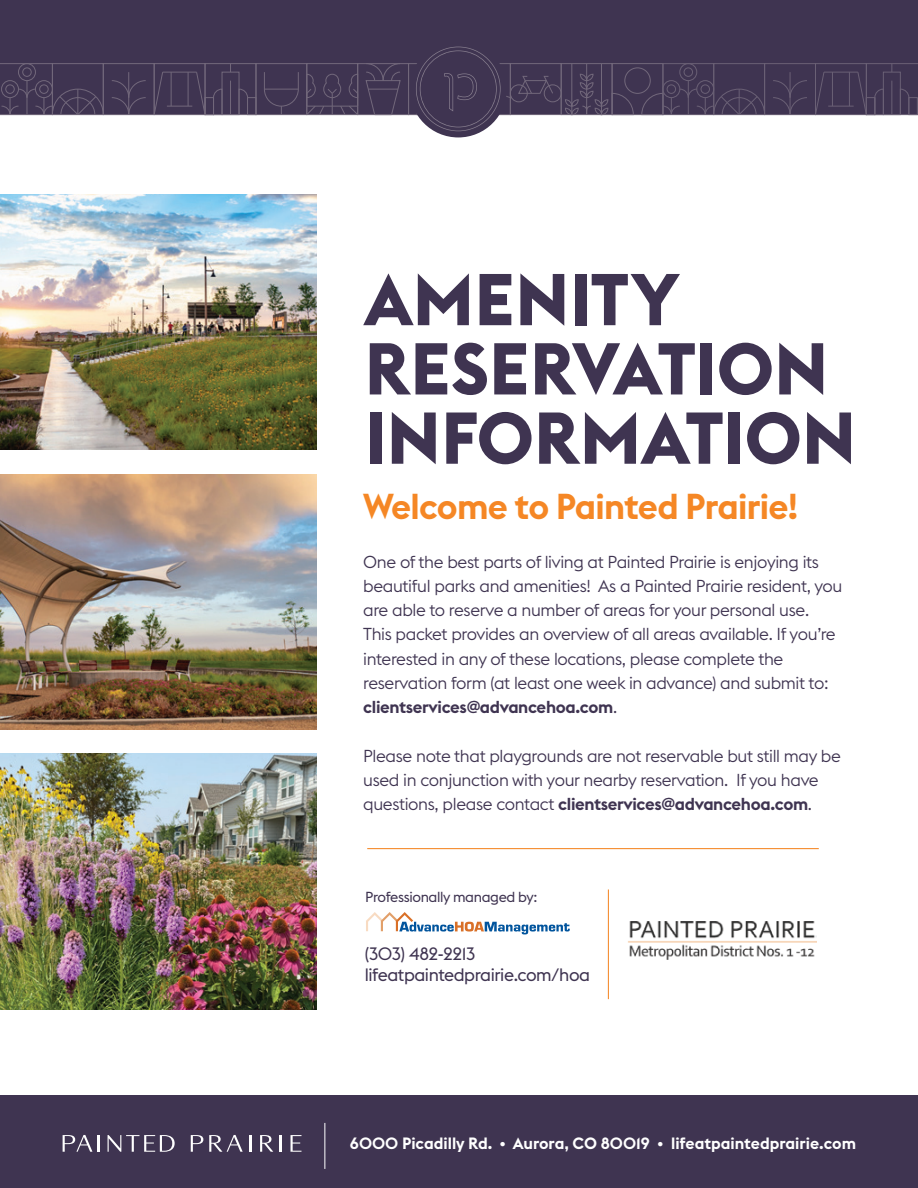
<style>
.page{position:relative;width:918px;height:1188px;background:#fff}
.page>*{position:absolute;margin:0;border:0;box-sizing:border-box;transform-origin:0 0}
.t1{font:700 72.15px/69.3px "Euclid Flex";letter-spacing:-.005em;color:#3f3451}
.t2{font:600 35.55px "Euclid Flex";letter-spacing:-.02em;color:#f58725}
.t3{font:17.7px/21.5px "Euclid Flex";letter-spacing:-.025em;color:#3f3451}
.t4{font:300 17.1px/24.3px "Euclid Flex";letter-spacing:-.02em;color:#3f3451}
.t5{font:600 16.2px "Euclid Flex";color:#fff}
.t6{font:14.4px "Euclid Flex";letter-spacing:-.025em;color:#3f3451}
.s1{font-weight:600}
</style>
<div class="page">
<div style="left:0;top:0;width:918px;height:115px;background:#3f3451"></div>
<div style="left:0;top:1096px;width:918px;height:92px;background:#3f3451"></div>
<svg style="left:264px;top:72px;width:35px;height:41px"></svg>
<hr style="left:264px;top:89px;width:34px;height:1px;background:#72687b">
<div style="left:256px;top:63px;width:51px;height:52px;border:1px solid #72687b"></div>
<div style="left:103px;top:63px;width:52px;height:52px;border:1px solid #72687b"></div>
<hr style="left:128px;top:72px;width:1px;height:43px;background:#72687b">
<svg style="left:111px;top:80px;width:36px;height:35px"></svg>
<div style="left:154px;top:63px;width:51px;height:52px;border:1px solid #72687b"></div>
<svg style="left:153px;top:71px;width:53px;height:45px"></svg>
<div style="left:408px;top:63px;width:52px;height:52px;border:1px solid #72687b"></div>
<div style="left:357px;top:63px;width:52px;height:52px;border:1px solid #72687b"></div>
<svg style="left:365px;top:63px;width:36px;height:53px"></svg>
<svg style="left:0;top:63px;width:104px;height:53px"></svg>
<div style="left:306px;top:63px;width:52px;height:52px;border:1px solid #72687b"></div>
<svg style="left:306px;top:73px;width:53px;height:43px"></svg>
<div style="left:612px;top:63px;width:51px;height:52px;border:1px solid #72687b"></div>
<div style="left:624px;top:67px;width:27px;height:27px;border:1px solid #72687b;border-radius:50%"></div>
<div style="left:561px;top:63px;width:52px;height:52px;border:1px solid #72687b"></div>
<hr style="left:586px;top:64px;width:1px;height:42px;background:#72687b">
<hr style="left:571px;top:64px;width:1px;height:51px;background:#72687b">
<svg style="left:565px;top:73px;width:69px;height:42px"></svg>
<hr style="left:601px;top:64px;width:1px;height:51px;background:#72687b">
<div style="left:205px;top:63px;width:51px;height:52px;border:1px solid #72687b"></div>
<div style="left:222px;top:72px;width:17px;height:43px;border:1px solid #72687b"></div>
<svg style="left:238px;top:88px;width:10px;height:27px"></svg>
<div style="left:247px;top:97px;width:9px;height:18px;border:1px solid #72687b"></div>
<svg style="left:213px;top:88px;width:10px;height:27px"></svg>
<hr style="left:230px;top:81px;width:1px;height:34px;background:#72687b">
<div style="left:205px;top:97px;width:9px;height:18px;border:1px solid #72687b"></div>
<div style="left:510px;top:63px;width:52px;height:52px;border:1px solid #72687b"></div>
<div style="left:510px;top:84px;width:18px;height:18px;border:1px solid #72687b;border-radius:50%"></div>
<div style="left:544px;top:84px;width:18px;height:18px;border:1px solid #72687b;border-radius:50%"></div>
<svg style="left:517px;top:76px;width:37px;height:18px"></svg>
<div style="left:713px;top:63px;width:52px;height:52px;border:1px solid #6a6075"></div>
<div style="left:764px;top:63px;width:52px;height:52px;border:1px solid #6a6075"></div>
<hr style="left:790px;top:72px;width:1px;height:43px;background:#6a6075">
<svg style="left:772px;top:80px;width:36px;height:35px"></svg>
<div style="left:662px;top:63px;width:52px;height:52px;border:1px solid #6a6075"></div>
<hr style="left:688px;top:81px;width:1px;height:34px;background:#6a6075">
<div style="left:679px;top:63px;width:18px;height:18px;border:1px solid #6a6075;border-radius:50%"></div>
<div style="left:684px;top:67px;width:9px;height:10px;border:1px solid #6a6075;border-radius:50%"></div>
<div style="left:696px;top:80px;width:18px;height:18px;border:1px solid #6a6075;border-radius:50%"></div>
<div style="left:662px;top:80px;width:18px;height:18px;border:1px solid #6a6075;border-radius:50%"></div>
<div style="left:667px;top:84px;width:9px;height:10px;border:1px solid #6a6075;border-radius:50%"></div>
<div style="left:701px;top:84px;width:9px;height:10px;border:1px solid #6a6075;border-radius:50%"></div>
<svg style="left:641px;top:88px;width:124px;height:28px"></svg>
<svg style="left:814px;top:63px;width:104px;height:53px"></svg>
<img style="left:0;top:194px;width:316px;height:256px">
<img style="left:0;top:474px;width:316px;height:256px">
<img style="left:0;top:754px;width:316px;height:255px">
<svg style="left:63px;top:1135px;width:29px;height:17px"></svg>
<svg style="left:98px;top:1135px;width:2px;height:17px"></svg>
<svg style="left:108px;top:1135px;width:67px;height:17px"></svg>
<svg style="left:191px;top:1135px;width:12px;height:17px"></svg>
<svg style="left:249px;top:1135px;width:2px;height:17px"></svg>
<svg style="left:260px;top:1135px;width:13px;height:17px"></svg>
<svg style="left:209px;top:1135px;width:34px;height:17px"></svg>
<svg style="left:279px;top:1135px;width:2px;height:17px"></svg>
<svg style="left:291px;top:1135px;width:10px;height:17px"></svg>
<hr style="left:324px;top:1123px;width:1px;height:46px;background:#fff">
<div style="left:410px;top:40px;width:97px;height:97px;background:#3f3451;border-radius:50%"></div>
<svg style="left:416px;top:47px;width:95px;height:84px"></svg>
<hr style="left:367px;top:848px;width:452px;height:1px;background:#f58725">
<svg style="left:366px;top:912px;width:204px;height:22px"></svg>
<img style="left:628px;top:921px;width:188px;height:38px">
<hr style="left:608px;top:889px;width:1px;height:110px;background:#f58725">
<h1 class="t1" style="left:364px;top:266px;width:494px">AMENITY<br>RESERVATION<br>INFORMATION</h1>
<h2 class="t2" style="left:363px;top:486px;width:437px">Welcome to Painted Prairie!</h2>
<p class="t4" style="left:363px;top:550px;width:481px">One of the best parts of living at Painted Prairie is enjoying its beautiful parks and amenities! As a Painted Prairie resident, you are able to reserve a number of areas for your personal use.<br>This packet provides an overview of all areas available. If you’re interested in any of these locations, please complete the reservation form (at least one week in advance) and submit to: <span class="s1">clientservices@advancehoa.com</span>.</p>
<p class="t4" style="left:363px;top:744px;width:479px">Please note that playgrounds are not reservable but still may be used in conjunction with your nearby reservation. If you have questions, please contact <span class="s1">clientservices@advancehoa.com</span>.</p>
<p class="t6" style="left:365px;top:889px;width:174px">Professionally managed by:</p>
<p class="t3" style="left:365px;top:943px;width:227px">(303) 482-2213 lifeatpaintedprairie.com/hoa</p>
<p class="t5" style="left:350px;top:1134px;width:508px">6000 Picadilly Rd. • Aurora, CO 80019 • lifeatpaintedprairie.com</p>
</div>
